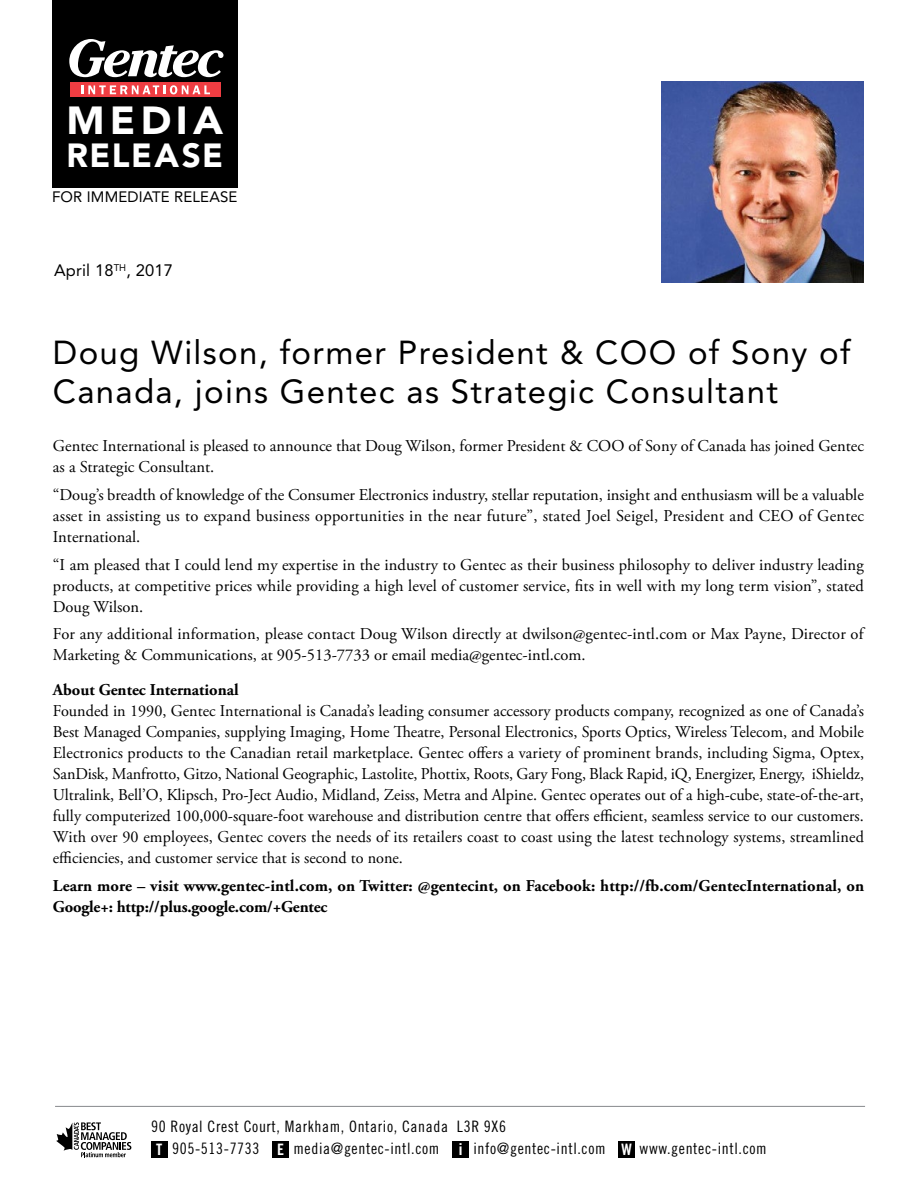
<style>
.page{position:relative;width:918px;height:1188px;background:#fff}
.page>*{position:absolute;margin:0;border:0;box-sizing:border-box;transform-origin:0 0}
.t1{font:900 38.85px "Avenir";letter-spacing:.13em;color:#fff;scale:1.04 1}
.t2{font:900 33.3px "Avenir";letter-spacing:.045em;color:#fff}
.t3{font:33px/39px "Avenir";letter-spacing:.04em;color:#000}
.t4{font:16.5px/21px "Adobe Garamond Pro";color:#000;text-align:justify}
.t5{font:700 16.5px/21px "Adobe Garamond Pro";letter-spacing:.005em;color:#000}
.t6{font:16.5px "Avenir";letter-spacing:.01em;color:#000}
.t7{font:15.75px/21.8px "Trade Gothic Cond Eighteen";letter-spacing:.04em;color:#000}
.t8{font:15px "Avenir";letter-spacing:.01em;color:#000}
.s1{font-family:"Trade Gothic Bold Cond Twenty";color:#fff}
.s2{font-family:"Trade Gothic";font-weight:700;color:#fff}
</style>
<div class="page">
<div style="left:52px;top:0;width:185px;height:188px;background:#000"></div>
<div style="left:151px;top:1141px;width:16px;height:16px;background:#000"></div>
<div style="left:273px;top:1141px;width:16px;height:16px;background:#000"></div>
<div style="left:452px;top:1141px;width:17px;height:16px;background:#000"></div>
<div style="left:619px;top:1141px;width:16px;height:16px;background:#000"></div>
<hr style="left:55px;top:1106px;width:810px;height:1px;background:#939598">
<div style="left:70px;top:82px;width:151px;height:15px;background:#ef3d42"></div>
<svg style="left:69px;top:39px;width:155px;height:38px"></svg>
<svg style="left:82px;top:85px;width:128px;height:9px"></svg>
<svg style="left:56px;top:1122px;width:75px;height:35px"></svg>
<img style="left:662px;top:81px;width:202px;height:201px">
<h1 class="t1" style="left:66px;top:97px;width:152px">MEDIA</h1>
<h2 class="t2" style="left:66px;top:136px;width:158px">RELEASE</h2>
<p class="t8" style="left:52px;top:188px;width:187px">FOR IMMEDIATE RELEASE</p>
<p class="t6" style="left:54px;top:261px;width:121px">April 18<sup>TH</sup>, 2017</p>
<h3 class="t3" style="left:53px;top:333px;width:799px">Doug Wilson, former President &amp; COO of Sony of<br>Canada, joins Gentec as Strategic Consultant</h3>
<p class="t4" style="left:53px;top:436px;width:813px">Gentec International is pleased to announce that Doug Wilson, former President &amp; COO of Sony of Canada has joined Gentec as a Strategic Consultant.</p>
<p class="t4" style="left:53px;top:485px;width:813px">“Doug’s breadth of knowledge of the Consumer Electronics industry, stellar reputation, insight and enthusiasm will be a valuable asset in assisting us to expand business opportunities in the near future”, stated Joel Seigel, President and CEO of Gentec International.</p>
<p class="t4" style="left:53px;top:555px;width:813px">“I am pleased that I could lend my expertise in the industry to Gentec as their business philosophy to deliver industry leading products, at competitive prices while providing a high level of customer service, fits in well with my long term vision”, stated Doug Wilson.</p>
<p class="t4" style="left:53px;top:624px;width:812px">For any additional information, please contact Doug Wilson directly at dwilson@gentec-intl.com or Max Payne, Director of<br>Marketing &amp; Communications, at 905-513-7733 or email media@gentec-intl.com.</p>
<p class="t5" style="left:53px;top:680px;width:187px">About Gentec International</p>
<p class="t4" style="left:53px;top:701px;width:813px">Founded in 1990, Gentec International is Canada’s leading consumer accessory products company, recognized as one of Canada’s Best Managed Companies, supplying Imaging, Home Theatre, Personal Electronics, Sports Optics, Wireless Telecom, and Mobile Electronics products to the Canadian retail marketplace. Gentec offers a variety of prominent brands, including Sigma, Optex, SanDisk, Manfrotto, Gitzo, National Geographic, Lastolite, Phottix, Roots, Gary Fong, Black Rapid, iQ, Energizer, Energy, iShieldz, Ultralink, Bell’O, Klipsch, Pro-Ject Audio, Midland, Zeiss, Metra and Alpine. Gentec operates out of a high-cube, state-of-the-art, fully computerized 100,000-square-foot warehouse and distribution centre that offers efficient, seamless service to our customers.<br>With over 90 employees, Gentec covers the needs of its retailers coast to coast using the latest technology systems, streamlined efficiencies, and customer service that is second to none.</p>
<p class="t5" style="left:53px;top:875px;width:813px">Learn more – visit www.gentec-intl.com, on Twitter: @gentecint, on Facebook: http://fb.com/GentecInternational, on<br>Google+: http://plus.google.com/+Gentec</p>
<p class="t7" style="left:156px;top:1116px;width:612px;text-indent:-5px">90 Royal Crest Court, Markham, Ontario, Canada L3R 9X6<br><span class="s1">T</span> 905-513-7733 <span class="s1">E</span> media@gentec-intl.com <span class="s2">i</span> info@gentec-intl.com <span class="s1">W</span> www.gentec-intl.com</p>
</div>
